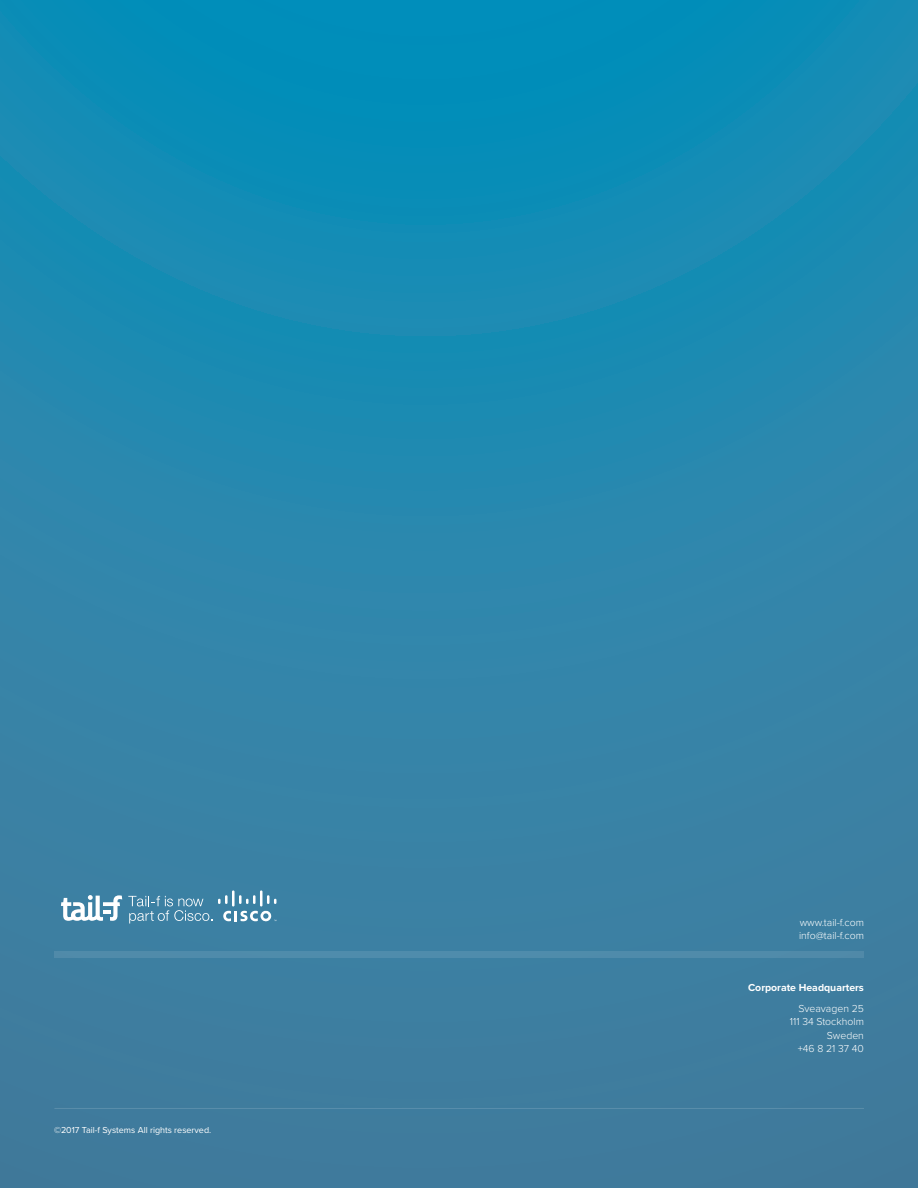
<style>
.page{position:relative;width:918px;height:1188px;background:#fff}
.page>*{position:absolute;margin:0;border:0;box-sizing:border-box;transform-origin:0 0}
.t1{font:300 10.5px/13.5px "Proxima Nova";color:#fff;text-align:right}
.t2{font:700 10.5px "Proxima Nova";color:#fff}
.t3{font:9px "Proxima Nova";color:#fff}
</style>
<div class="page">
<div style="left:0;top:0;width:918px;height:1188px;background:linear-gradient(to bottom,#0a90ba,#4a7b9b)"></div>
<hr style="left:54px;top:1108px;width:810px;height:1px;background:#fff">
<div style="left:54px;top:951px;width:810px;height:7px;background:#4f8bab"></div>
<svg style="left:218px;top:890px;width:58px;height:32px"></svg>
<svg style="left:61px;top:895px;width:61px;height:26px"></svg>
<svg style="left:128px;top:896px;width:84px;height:28px;background:#5792b0"></svg>
<p class="t3" style="left:54px;top:1125px;width:159px">©2017 Tail-f Systems All rights reserved.</p>
<p class="t1" style="left:799px;top:917px;width:66px;line-height:12.6px;text-align:left">www.tail-f.com info@tail-f.com</p>
<p class="t2" style="left:748px;top:981px;width:117px">Corporate Headquarters</p>
<p class="t1" style="left:790px;top:1002px;width:76px">Sveavagen 25<br>111 34 Stockholm<br>Sweden<br>+46 8 21 37 40</p>
</div>
